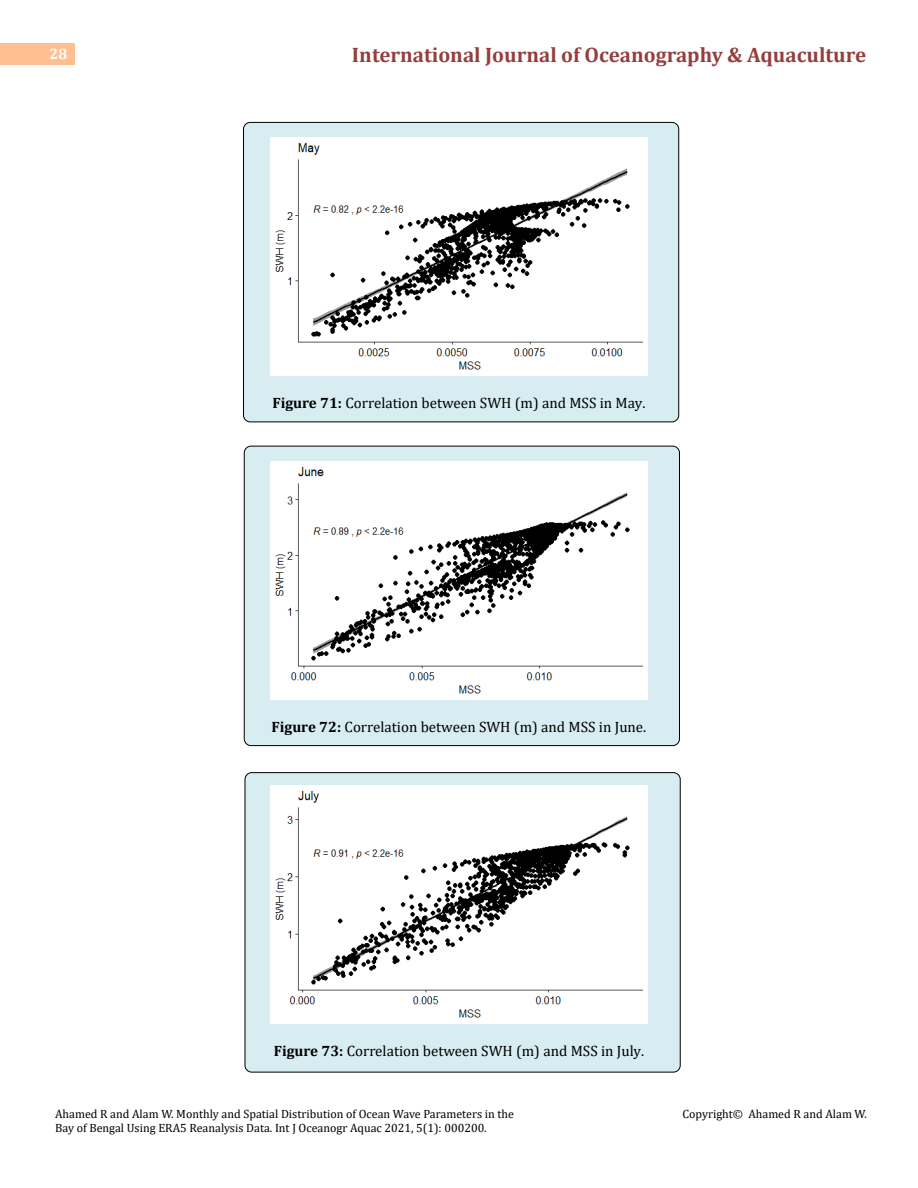
<style>
.page{position:relative;width:918px;height:1188px;background:#fff}
.page>*{position:absolute;margin:0;border:0;box-sizing:border-box;transform-origin:0 0}
.t1{font:700 21px "Cambria";color:#953f3c}
.t2{font:15px "Cambria";color:#000}
.t3{font:700 15px "Cambria";color:#fff}
.t4{font:12px/14.4px "Cambria";color:#000}
.s1{font-weight:700}
</style>
<div class="page">
<div style="left:0;top:43px;width:75px;height:21px;background:#ffbf91"></div>
<div style="left:245px;top:773px;width:435px;height:299px;background:#d8edf2;border-radius:7px"></div>
<div style="left:245px;top:772px;width:436px;height:300px;border:1px solid #000;border-radius:7px"></div>
<div style="left:244px;top:446px;width:435px;height:300px;background:#d8edf2;border-radius:7px"></div>
<div style="left:244px;top:446px;width:436px;height:300px;border:1px solid #000;border-radius:7px"></div>
<div style="left:243px;top:122px;width:436px;height:300px;background:#d8edf2;border-radius:7px"></div>
<div style="left:243px;top:122px;width:436px;height:300px;border:1px solid #000;border-radius:7px"></div>
<img style="left:270px;top:138px;width:378px;height:237px">
<img style="left:270px;top:462px;width:378px;height:237px">
<img style="left:270px;top:786px;width:378px;height:237px">
<p class="t3" style="left:50px;top:44px;width:19px">28</p>
<h1 class="t1" style="left:352px;top:40px;width:516px">International Journal of Oceanography &amp; Aquaculture</h1>
<p class="t2" style="left:272px;top:394px;width:375px"><span class="s1">Figure 71:</span> Correlation between SWH (m) and MSS in May.</p>
<p class="t2" style="left:272px;top:718px;width:376px"><span class="s1">Figure 72:</span> Correlation between SWH (m) and MSS in June.</p>
<p class="t2" style="left:274px;top:1042px;width:372px"><span class="s1">Figure 73:</span> Correlation between SWH (m) and MSS in July.</p>
<p class="t4" style="left:55px;top:1106px;width:460px">Ahamed R and Alam W. Monthly and Spatial Distribution of Ocean Wave Parameters in the<br>Bay of Bengal Using ERA5 Reanalysis Data. Int J Oceanogr Aquac 2021, 5(1): 000200.</p>
<p class="t4" style="left:682px;top:1106px;width:186px">Copyright© Ahamed R and Alam W.</p>
</div>
